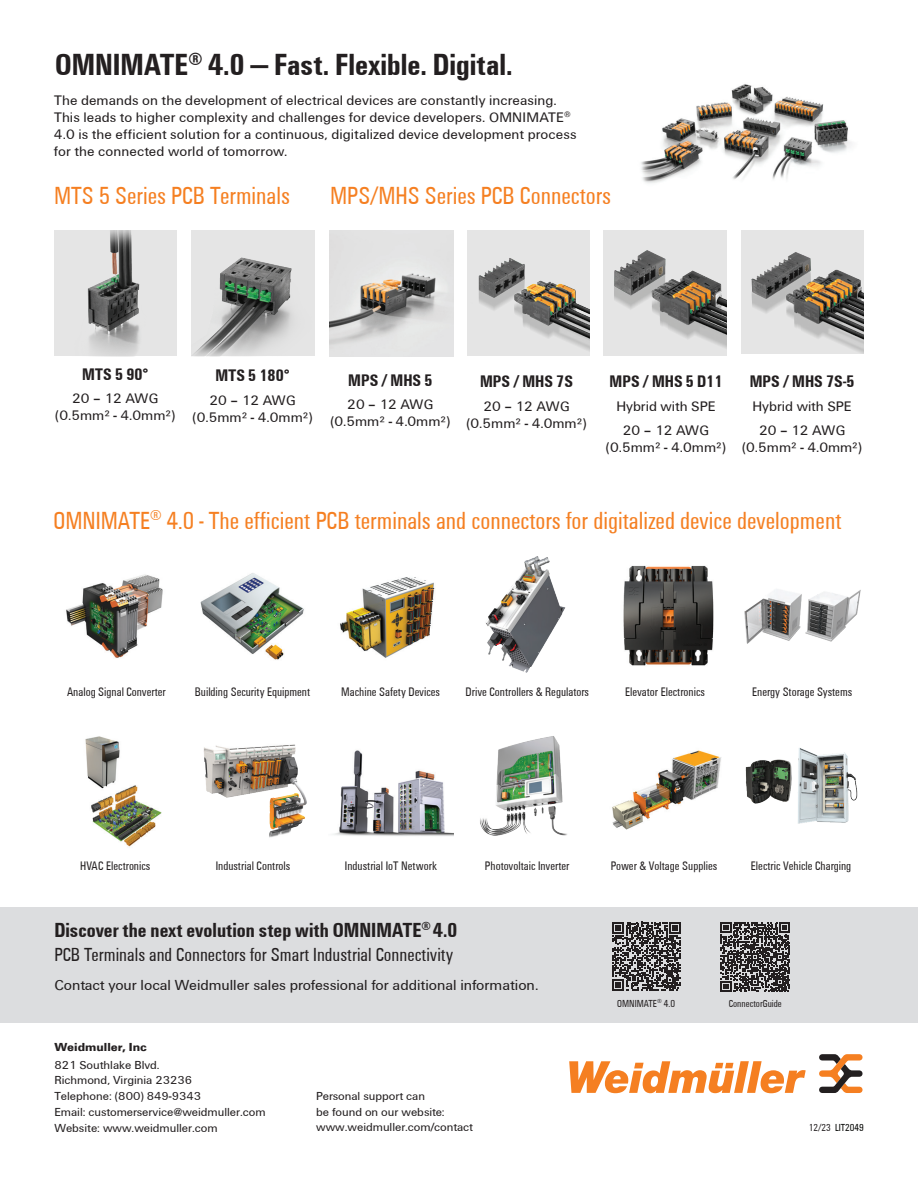
<style>
.page{position:relative;width:918px;height:1188px;background:#fff}
.page>*{position:absolute;margin:0;border:0;box-sizing:border-box;transform-origin:0 0}
.t1{font:700 31.5px "Weidmueller Condensed";color:#231f20}
.t2{font:25.5px "Weidmueller Condensed";color:#f57f21}
.t3{font:700 21px "Weidmueller Condensed";color:#231f20}
.t4{font:19.5px "Weidmueller Condensed";color:#231f20}
.t5{font:700 17.25px "Weidmueller Condensed";color:#231f20}
.t6{font:15px "Weidmueller";color:#231f20}
.t7{font:14.25px/17px "Weidmueller";letter-spacing:.005em;color:#231f20;text-align:center}
.t8{font:12.75px "Weidmueller Condensed";color:#231f20}
.t9{font:12px/15.8px "Weidmueller";color:#231f20}
.t10{font:700 12px "Weidmueller";color:#231f20}
.t11{font:10.5px "Weidmueller Condensed";color:#231f20}
.t12{font:10.5px "Weidmueller Condensed";color:#040503}
.s1{color:#231f20}
</style>
<div class="page">
<svg style="left:569px;top:1061px;width:237px;height:32px"></svg>
<svg style="left:819px;top:1054px;width:44px;height:39px"></svg>
<div style="left:0;top:907px;width:918px;height:115px;background:#dcdddf"></div>
<img style="left:54px;top:231px;width:123px;height:125px">
<img style="left:191px;top:231px;width:124px;height:125px">
<img style="left:66px;top:574px;width:97px;height:84px">
<img style="left:85px;top:736px;width:77px;height:111px">
<img style="left:200px;top:573px;width:104px;height:87px">
<img style="left:203px;top:744px;width:104px;height:94px">
<img style="left:340px;top:577px;width:95px;height:81px">
<img style="left:333px;top:750px;width:120px;height:86px">
<img style="left:486px;top:556px;width:80px;height:117px">
<img style="left:480px;top:736px;width:87px;height:100px">
<img style="left:623px;top:565px;width:91px;height:101px">
<img style="left:612px;top:750px;width:110px;height:80px">
<img style="left:744px;top:589px;width:117px;height:55px">
<img style="left:745px;top:748px;width:113px;height:76px">
<img style="left:330px;top:231px;width:123px;height:125px">
<img style="left:467px;top:231px;width:123px;height:125px">
<div style="left:603px;top:231px;width:124px;height:125px;background:#e5e5e5"></div>
<img style="left:614px;top:250px;width:113px;height:99px">
<div style="left:741px;top:231px;width:123px;height:123px;background:#e5e5e5"></div>
<img style="left:751px;top:252px;width:113px;height:102px">
<svg style="left:612px;top:922px;width:69px;height:69px"></svg>
<svg style="left:721px;top:922px;width:69px;height:70px"></svg>
<img style="left:641px;top:84px;width:211px;height:99px">
<h1 class="t1" style="left:55px;top:46px;width:459px">OMNIMATE<sup>®</sup> 4.0 — Fast. Flexible. Digital.</h1>
<p class="t7" style="left:54px;top:91px;width:524px;text-align:left">The demands on the development of electrical devices are constantly increasing.<br>This leads to higher complexity and challenges for device developers. OMNIMATE<sup>® </sup>4.0 is the efficient solution for a continuous, digitalized device development process for the connected world of tomorrow.</p>
<h2 class="t2" style="left:54px;top:180px;width:238px">MTS 5 Series PCB Terminals</h2>
<h2 class="t2" style="left:330px;top:180px;width:283px">MPS/MHS Series PCB Connectors</h2>
<p class="t5" style="left:82px;top:364px;width:68px">MTS 5 90°</p>
<p class="t7" style="left:55px;top:390px;width:122px">20 – 12 AWG (0.5mm² - 4.0mm²)</p>
<p class="t5" style="left:216px;top:365px;width:76px">MTS 5 180°</p>
<p class="t7" style="left:193px;top:391px;width:122px">20 – 12 AWG (0.5mm² - 4.0mm²)</p>
<p class="t5" style="left:348px;top:370px;width:86px">MPS / MHS 5</p>
<p class="t7" style="left:330px;top:396px;width:122px">20 – 12 AWG (0.5mm² - 4.0mm²)</p>
<p class="t5" style="left:480px;top:371px;width:94px">MPS / MHS 7S</p>
<p class="t7" style="left:466px;top:397px;width:122px">20 – 12 AWG (0.5mm² - 4.0mm²)</p>
<p class="t5" style="left:610px;top:371px;width:114px">MPS / MHS 5 D11</p>
<p class="t7" style="left:616px;top:394px;width:101px;line-height:23.7px">Hybrid with SPE<br>20 – 12 AWG</p>
<p class="t7" style="left:606px;top:438px;width:122px">(0.5mm² - 4.0mm²)</p>
<p class="t5" style="left:750px;top:371px;width:106px">MPS / MHS 7S-5</p>
<p class="t7" style="left:752px;top:394px;width:101px;line-height:23.7px">Hybrid with SPE<br>20 – 12 AWG</p>
<p class="t7" style="left:742px;top:438px;width:122px">(0.5mm² - 4.0mm²)</p>
<h2 class="t2" style="left:54px;top:505px;width:790px">OMNIMATE<sup>®</sup> 4.0 - The efficient PCB terminals and connectors for digitalized device development</h2>
<p class="t8" style="left:67px;top:684px;width:100px">Analog Signal Converter</p>
<p class="t8" style="left:195px;top:684px;width:117px">Building Security Equipment</p>
<p class="t8" style="left:341px;top:684px;width:100px">Machine Safety Devices</p>
<p class="t8" style="left:466px;top:684px;width:125px">Drive Controllers &amp; Regulators</p>
<p class="t8" style="left:625px;top:684px;width:81px">Elevator Electronics</p>
<p class="t8" style="left:752px;top:684px;width:102px">Energy Storage Systems</p>
<p class="t8" style="left:80px;top:858px;width:72px">HVAC Electronics</p>
<p class="t8" style="left:216px;top:858px;width:76px">Industrial Controls</p>
<p class="t8" style="left:345px;top:858px;width:93px">Industrial IoT Network</p>
<p class="t8" style="left:485px;top:858px;width:86px">Photovoltaic Inverter</p>
<h3 class="t3" style="left:54px;top:918px;width:405px">Discover the next evolution step with OMNIMATE<sup>®</sup> 4.0</h3>
<h3 class="t4" style="left:54px;top:942px;width:401px">PCB Terminals and Connectors for Smart Industrial Connectivity</h3>
<p class="t6" style="left:54px;top:976px;width:486px">Contact your local Weidmuller sales professional for additional information.</p>
<p class="t10" style="left:54px;top:1040px;width:94px">Weidmuller, Inc</p>
<p class="t9" style="left:54px;top:1057px;width:213px">821 Southlake Blvd.<br>Richmond, Virginia 23236<br>Telephone: (800) 849-9343<br>Email: customerservice@weidmuller.com<br>Website: www.weidmuller.com</p>
<p class="t9" style="left:316px;top:1088px;width:158px">Personal support can<br>be found on our website: www.weidmuller.com/contact</p>
<p class="t8" style="left:611px;top:858px;width:108px">Power &amp; Voltage Supplies</p>
<p class="t8" style="left:751px;top:858px;width:102px">Electric Vehicle Charging</p>
<p class="t11" style="left:617px;top:997px;width:59px">OMNIMATE<sup>®</sup> 4.0</p>
<p class="t11" style="left:729px;top:997px;width:55px">ConnectorGuide</p>
<p class="t12" style="left:809px;top:1121px;width:57px"><span class="s1">12/23</span> LIT2049</p>
</div>
